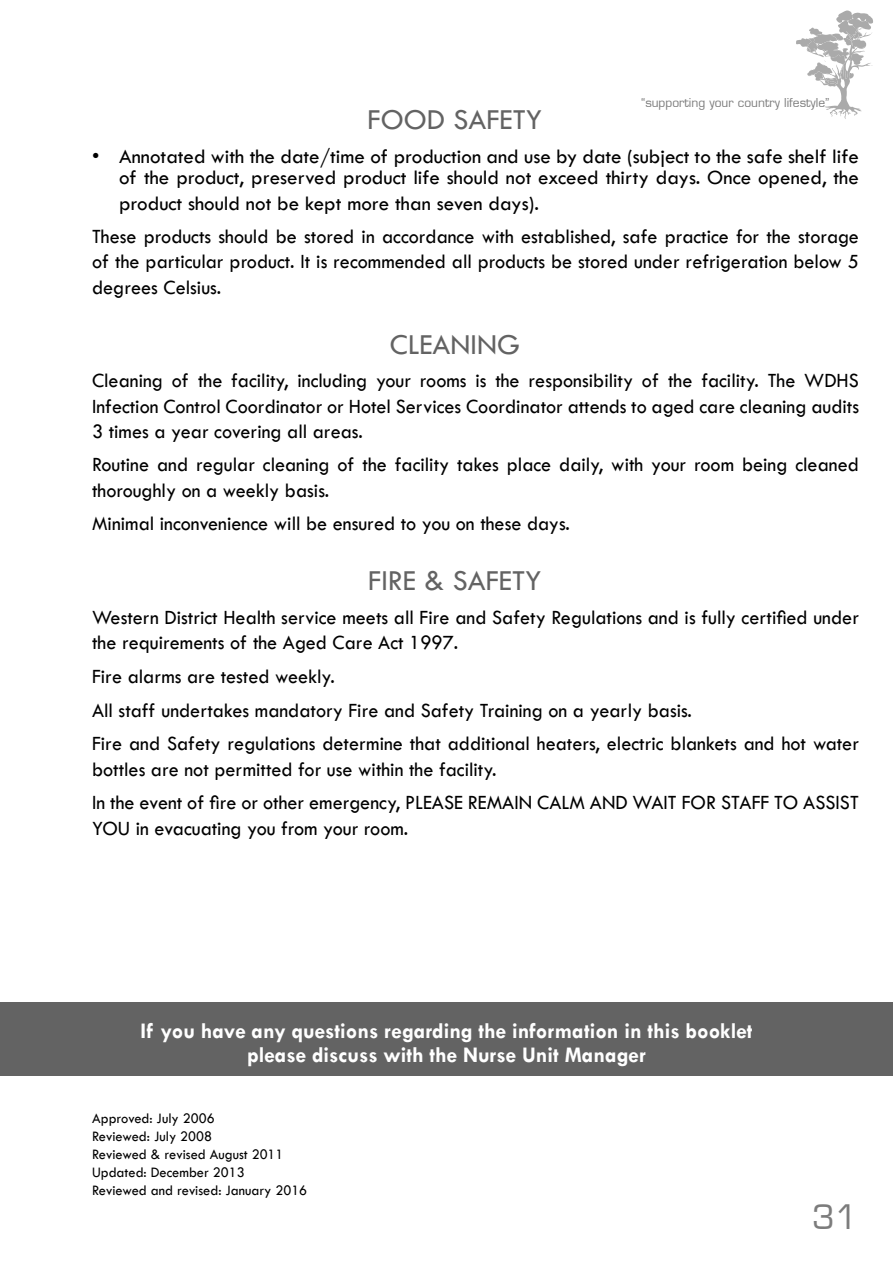
<style>
.page{position:relative;width:893px;height:1263px;background:#fff}
.page>*{position:absolute;margin:0;border:0;box-sizing:border-box;transform-origin:0 0}
.t1{font:33px "Euromode Plain";color:#7c7c7c}
.t2{font:30px "Tw Cen";color:#636363}
.t3{font:700 22.5px/24px "Tw Cen";color:#fff;text-align:center}
.t4{font:21px/25.2px "Tw Cen";color:#000;scale:.96 1}
.t5{font:21px/21px "Tw Cen";color:#000;text-align:right}
.t6{font:15px/18px "Tw Cen";color:#000;scale:.96 1}
.t7{font:12px "Euromode Plain";color:#7c7c7c}
</style>
<div class="page">
<svg style="left:796px;top:11px;width:77px;height:108px"></svg>
<div style="left:0;top:1002px;width:893px;height:74px;background:#636363"></div>
<h2 class="t2" style="left:368px;top:101px;width:176px">FOOD SAFETY</h2>
<p class="t7" style="left:641px;top:95px;width:190px">“supporting your country lifestyle”</p>
<p class="t5" style="left:92px;top:146px;width:768px">• Annotated with the date/time of production and use by date (subject to the safe shelf life of the product, preserved product life should not exceed thirty days. Once opened, the</p>
<p class="t5" style="left:92px;top:186px;width:768px;line-height:33.8px;text-align:left;text-indent:27px">product should not be kept more than seven days).<br>These products should be stored in accordance with established, safe practice for the storage</p>
<p class="t4" style="left:92px;top:249px;width:800px">of the particular product. It is recommended all products be stored under refrigeration below 5 degrees Celsius.</p>
<h2 class="t2" style="left:390px;top:326px;width:132px">CLEANING</h2>
<p class="t4" style="left:92px;top:368px;width:800px;text-align:justify">Cleaning of the facility, including your rooms is the responsibility of the facility. The WDHS Infection Control Coordinator or Hotel Services Coordinator attends to aged care cleaning audits 3 times a year covering all areas.</p>
<p class="t4" style="left:92px;top:452px;width:800px">Routine and regular cleaning of the facility takes place daily, with your room being cleaned thoroughly on a weekly basis.</p>
<p class="t4" style="left:92px;top:511px;width:499px">Minimal inconvenience will be ensured to you on these days.</p>
<h2 class="t2" style="left:368px;top:563px;width:175px">FIRE &amp; SAFETY</h2>
<p class="t4" style="left:92px;top:605px;width:800px">Western District Health service meets all Fire and Safety Regulations and is fully certified under the requirements of the Aged Care Act 1997.</p>
<p class="t4" style="left:92px;top:659px;width:800px;line-height:33.8px">Fire alarms are tested weekly.<br>All staff undertakes mandatory Fire and Safety Training on a yearly basis.<br>Fire and Safety regulations determine that additional heaters, electric blankets and hot water</p>
<p class="t4" style="left:92px;top:752px;width:800px;line-height:33.8px">bottles are not permitted for use within the facility.<br>In the event of fire or other emergency, PLEASE REMAIN CALM AND WAIT FOR STAFF TO ASSIST</p>
<p class="t4" style="left:92px;top:815px;width:331px">YOU in evacuating you from your room.</p>
<p class="t3" style="left:141px;top:1018px;width:613px">If you have any questions regarding the information in this booklet please discuss with the Nurse Unit Manager</p>
<p class="t6" style="left:92px;top:1109px;width:226px">Approved: July 2006<br>Reviewed: July 2008<br>Reviewed &amp; revised August 2011<br>Updated: December 2013<br>Reviewed and revised: January 2016</p>
<h1 class="t1" style="left:812px;top:1197px;width:47px">31</h1>
</div>
